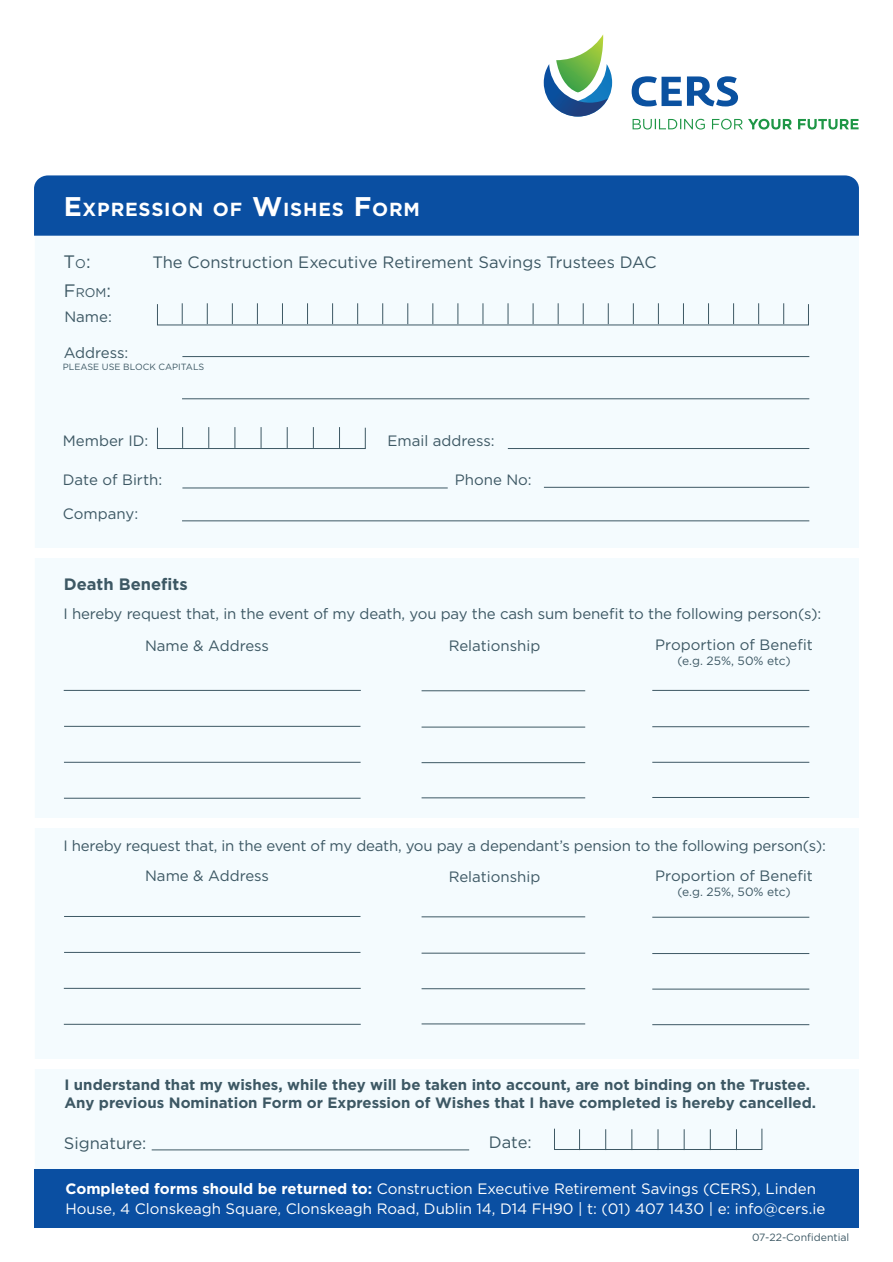
<style>
.page{position:relative;width:893px;height:1262px;background:#fff}
.page>*{position:absolute;margin:0;border:0;box-sizing:border-box;transform-origin:0 0}
.t1{font:700 18.9px "Gotham";letter-spacing:.045em;color:#fff}
.t2{font:18px "Gotham";color:#3d5864}
.t3{font:16.5px "Gotham";color:#3d5864}
.t4{font:700 16.5px "Gotham";color:#3d5864}
.t5{font:15px/32.2px "Gotham";letter-spacing:-.01em;color:#3d5864}
.t6{font:15px/19.5px "Gotham";color:#fff}
.t7{font:700 15px/18px "Gotham";color:#3d5864}
.t8{font:12.6px "Gotham";color:#3d5864}
.t9{font:12px "Gotham";color:#3d5864}
.t10{font:10.5px "Gotham";color:#3d5864}
.t11{font:9px "Gotham";color:#3d5864}
.s1{font-size:27px}
.s2{font-size:12.6px}
.s3{font-size:18px}
.s4{font-weight:700}
</style>
<div class="page">
<div style="left:35px;top:236px;width:823px;height:933px;background:#f4fbfe"></div>
<svg style="left:182px;top:303px;width:1px;height:21px"></svg>
<svg style="left:257px;top:303px;width:1px;height:21px"></svg>
<svg style="left:332px;top:303px;width:1px;height:21px"></svg>
<svg style="left:407px;top:303px;width:1px;height:21px"></svg>
<svg style="left:508px;top:303px;width:1px;height:21px"></svg>
<svg style="left:583px;top:303px;width:1px;height:21px"></svg>
<svg style="left:658px;top:303px;width:1px;height:21px"></svg>
<svg style="left:207px;top:303px;width:1px;height:21px"></svg>
<svg style="left:282px;top:303px;width:1px;height:21px"></svg>
<svg style="left:357px;top:303px;width:1px;height:21px"></svg>
<svg style="left:432px;top:303px;width:1px;height:21px"></svg>
<svg style="left:533px;top:303px;width:1px;height:21px"></svg>
<svg style="left:608px;top:303px;width:1px;height:21px"></svg>
<svg style="left:683px;top:303px;width:1px;height:21px"></svg>
<svg style="left:232px;top:303px;width:1px;height:21px"></svg>
<svg style="left:307px;top:303px;width:1px;height:21px"></svg>
<svg style="left:382px;top:303px;width:1px;height:21px"></svg>
<svg style="left:457px;top:303px;width:1px;height:21px"></svg>
<svg style="left:482px;top:303px;width:1px;height:21px"></svg>
<svg style="left:558px;top:303px;width:1px;height:21px"></svg>
<svg style="left:633px;top:303px;width:1px;height:21px"></svg>
<svg style="left:708px;top:303px;width:1px;height:21px"></svg>
<div style="left:34px;top:175px;width:824px;height:61px;background:#0a4fa2"></div>
<hr style="left:182px;top:398px;width:627px;height:1px;background:#3d5864">
<hr style="left:182px;top:356px;width:627px;height:1px;background:#3d5864">
<div style="left:4px;top:548px;width:861px;height:10px;background:#fff"></div>
<div style="left:0;top:818px;width:869px;height:9px;background:#fff"></div>
<svg style="left:733px;top:303px;width:1px;height:21px"></svg>
<svg style="left:758px;top:303px;width:1px;height:21px"></svg>
<hr style="left:152px;top:1149px;width:317px;height:1px;background:#3d5864">
<svg style="left:579px;top:1129px;width:1px;height:21px"></svg>
<svg style="left:657px;top:1129px;width:1px;height:21px"></svg>
<svg style="left:736px;top:1129px;width:1px;height:21px"></svg>
<svg style="left:605px;top:1129px;width:1px;height:21px"></svg>
<svg style="left:684px;top:1129px;width:1px;height:21px"></svg>
<svg style="left:631px;top:1129px;width:1px;height:21px"></svg>
<svg style="left:710px;top:1129px;width:1px;height:21px"></svg>
<svg style="left:783px;top:303px;width:1px;height:21px"></svg>
<svg style="left:632px;top:119px;width:72px;height:10px"></svg>
<svg style="left:712px;top:119px;width:30px;height:10px"></svg>
<svg style="left:748px;top:119px;width:43px;height:10px"></svg>
<svg style="left:798px;top:119px;width:60px;height:10px"></svg>
<svg style="left:631px;top:76px;width:50px;height:30px"></svg>
<svg style="left:687px;top:76px;width:51px;height:30px"></svg>
<svg style="left:543px;top:34px;width:69px;height:83px"></svg>
<hr style="left:182px;top:488px;width:265px;height:1px;background:#3d5864">
<hr style="left:182px;top:520px;width:627px;height:1px;background:#3d5864">
<hr style="left:544px;top:487px;width:265px;height:1px;background:#3d5864">
<hr style="left:508px;top:448px;width:301px;height:1px;background:#3d5864">
<hr style="left:64px;top:690px;width:297px;height:1px;background:#3d5864">
<hr style="left:64px;top:726px;width:296px;height:1px;background:#3d5864">
<hr style="left:64px;top:762px;width:296px;height:1px;background:#3d5864">
<hr style="left:64px;top:798px;width:296px;height:1px;background:#3d5864">
<hr style="left:421px;top:690px;width:164px;height:1px;background:#3d5864">
<hr style="left:652px;top:690px;width:157px;height:1px;background:#3d5864">
<hr style="left:421px;top:727px;width:164px;height:1px;background:#3d5864">
<hr style="left:652px;top:726px;width:157px;height:1px;background:#3d5864">
<hr style="left:421px;top:762px;width:164px;height:1px;background:#3d5864">
<hr style="left:652px;top:762px;width:157px;height:1px;background:#3d5864">
<hr style="left:421px;top:797px;width:164px;height:1px;background:#3d5864">
<hr style="left:652px;top:797px;width:157px;height:1px;background:#3d5864">
<div style="left:0;top:1059px;width:873px;height:9px;background:#fff"></div>
<hr style="left:64px;top:916px;width:296px;height:1px;background:#3d5864">
<hr style="left:64px;top:952px;width:296px;height:1px;background:#3d5864">
<hr style="left:64px;top:988px;width:297px;height:1px;background:#3d5864">
<hr style="left:64px;top:1024px;width:297px;height:1px;background:#3d5864">
<hr style="left:421px;top:916px;width:164px;height:1px;background:#3d5864">
<hr style="left:421px;top:953px;width:164px;height:1px;background:#3d5864">
<hr style="left:421px;top:988px;width:164px;height:1px;background:#3d5864">
<hr style="left:421px;top:1023px;width:164px;height:1px;background:#3d5864">
<hr style="left:652px;top:917px;width:157px;height:1px;background:#3d5864">
<hr style="left:652px;top:953px;width:157px;height:1px;background:#3d5864">
<hr style="left:652px;top:988px;width:157px;height:1px;background:#3d5864">
<hr style="left:652px;top:1024px;width:157px;height:1px;background:#3d5864">
<div style="left:157px;top:427px;width:208px;height:22px;border:1px solid #3d5864"></div>
<svg style="left:182px;top:427px;width:1px;height:21px"></svg>
<svg style="left:261px;top:427px;width:1px;height:21px"></svg>
<svg style="left:339px;top:427px;width:1px;height:21px"></svg>
<svg style="left:208px;top:427px;width:1px;height:21px"></svg>
<svg style="left:287px;top:427px;width:1px;height:21px"></svg>
<svg style="left:235px;top:427px;width:1px;height:21px"></svg>
<svg style="left:313px;top:427px;width:1px;height:21px"></svg>
<div style="left:34px;top:1169px;width:824px;height:59px;background:#0a4fa2"></div>
<p class="t1" style="left:64px;top:197px;width:358px"><span class="s1">E</span>XPRESSION OF <span class="s1">W</span>ISHES <span class="s1">F</span>ORM</p>
<p class="t2" style="left:64px;top:250px;width:28px">T<span class="s2">O</span>:</p>
<p class="t3" style="left:152px;top:251px;width:506px">The Construction Executive Retirement Savings Trustees DAC</p>
<p class="t8" style="left:64px;top:284px;width:49px"><span class="s3">F</span>ROM<span class="s3">:</span></p>
<p class="t5" style="left:64px;top:301px;width:49px">Name:</p>
<p class="t5" style="left:64px;top:336px;width:66px">Address:</p>
<p class="t11" style="left:63px;top:361px;width:143px">PLEASE USE BLOCK CAPITALS</p>
<p class="t5" style="left:63px;top:424px;width:87px">Member ID:</p>
<p class="t5" style="left:63px;top:463px;width:101px">Date of Birth:</p>
<p class="t5" style="left:63px;top:497px;width:77px">Company:</p>
<p class="t5" style="left:387px;top:424px;width:109px">Email address:</p>
<p class="t5" style="left:455px;top:463px;width:78px">Phone No:</p>
<p class="t4" style="left:64px;top:573px;width:125px">Death Benefits</p>
<p class="t5" style="left:145px;top:597px;width:677px;text-indent:-82px">I hereby request that, in the event of my death, you pay the cash sum benefit to the following person(s):<br>Name &amp; Address</p>
<p class="t5" style="left:448px;top:629px;width:93px">Relationship</p>
<p class="t5" style="left:655px;top:628px;width:159px">Proportion of Benefit</p>
<p class="t9" style="left:677px;top:653px;width:115px">(e.g. 25%, 50% etc)</p>
<p class="t5" style="left:63px;top:829px;width:764px">I hereby request that, in the event of my death, you pay a dependant’s pension to the following person(s):</p>
<p class="t5" style="left:145px;top:859px;width:125px">Name &amp; Address</p>
<p class="t5" style="left:448px;top:860px;width:93px">Relationship</p>
<p class="t5" style="left:655px;top:859px;width:159px">Proportion of Benefit</p>
<p class="t9" style="left:677px;top:884px;width:115px">(e.g. 25%, 50% etc)</p>
<p class="t7" style="left:64px;top:1075px;width:753px">I understand that my wishes, while they will be taken into account, are not binding on the Trustee.<br>Any previous Nomination Form or Expression of Wishes that I have completed is hereby cancelled.</p>
<p class="t3" style="left:64px;top:1132px;width:84px">Signature:</p>
<p class="t3" style="left:489px;top:1131px;width:44px">Date:</p>
<p class="t6" style="left:65px;top:1178px;width:761px"><span class="s4">Completed forms should be returned to:</span> Construction Executive Retirement Savings (CERS), Linden<br>House, 4 Clonskeagh Square, Clonskeagh Road, Dublin 14, D14 FH90 | t: (01) 407 1430 | e: info@cers.ie</p>
<p class="t10" style="left:752px;top:1230px;width:99px">07-22-Confidential</p>
</div>
